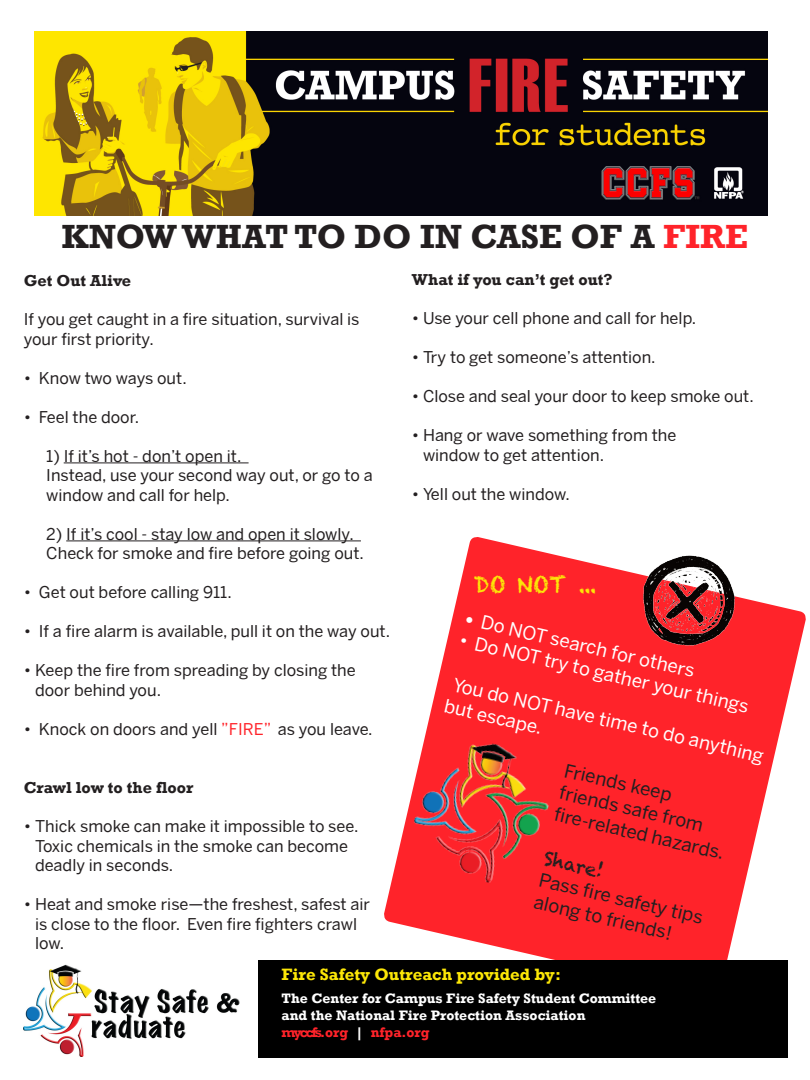
<style>
.page{position:relative;width:810px;height:1080px;background:#fff}
.page>*{position:absolute;margin:0;border:0;box-sizing:border-box;transform-origin:0 0}
.t1{font:700 34.38px "Rockwell";color:#231f20}
.t2{font:22.5px "Chalkduster";color:#fce707}
.t3{font:18.75px/22.5px "Benton Sans";color:#fff}
.t4{font:18.75px/22.5px "Benton Sans";color:#231f20}
.t5{font:700 16.88px "Rockwell";color:#fce707}
.t6{font:16.25px/19.5px "Benton Sans";color:#231f20}
.t7{font:700 16.25px "Rockwell";color:#231f20}
.t8{font:700 14.06px/16.9px "Rockwell";color:#fff}
.s1{color:#ff232a}
.s2{font-family:"Trebuchet MS";font-weight:700}
.s3{font-family:"Chalkduster"}
</style>
<div class="page">
<svg style="left:384px;top:537px;width:422px;height:423px;fill:#ff232a"></svg>
<hr style="left:64px;top:463px;width:185px;height:1px;background:#231f20">
<hr style="left:66px;top:541px;width:295px;height:1px;background:#231f20">
<img style="left:635px;top:547px;width:107px;height:107px">
<img style="left:404px;top:730px;width:155px;height:162px">
<div style="left:258px;top:960px;width:530px;height:97px;background:#000"></div>
<img style="left:24px;top:964px;width:216px;height:92px">
<img style="left:34px;top:32px;width:733px;height:183px">
<p class="t1" style="left:62px;top:215px;width:688px">KNOW WHAT TO DO IN CASE OF A <span class="s1">FIRE</span></p>
<p class="t7" style="left:412px;top:270px;width:202px">What if you can’t get out?</p>
<p class="t6" style="left:412px;top:309px;width:286px">• Use your cell phone and call for help.</p>
<p class="t6" style="left:412px;top:348px;width:245px">• Try to get someone’s attention.</p>
<p class="t6" style="left:412px;top:387px;width:344px">• Close and seal your door to keep smoke out.</p>
<p class="t6" style="left:423px;top:426px;width:255px;text-indent:-11px">• Hang or wave something from the window to get attention.</p>
<p class="t6" style="left:412px;top:484px;width:160px">• Yell out the window.</p>
<p class="t7" style="left:24px;top:271px;width:109px">Get Out Alive</p>
<p class="t6" style="left:24px;top:309px;width:337px">If you get caught in a fire situation, survival is your first priority.</p>
<p class="t6" style="left:24px;top:368px;width:164px">• Know two ways out.</p>
<p class="t6" style="left:24px;top:407px;width:117px">• Feel the door.</p>
<p class="t6" style="left:46px;top:446px;width:328px">1) If it’s hot - don’t open it.<br>Instead, use your second way out, or go to a window and call for help.</p>
<p class="t6" style="left:46px;top:524px;width:319px">2) If it’s cool - stay low and open it slowly.<br>Check for smoke and fire before going out.</p>
<p class="t6" style="left:24px;top:582px;width:209px">• Get out before calling 911.</p>
<p class="t6" style="left:24px;top:621px;width:368px">• If a fire alarm is available, pull it on the way out.</p>
<p class="t6" style="left:35px;top:660px;width:322px;text-indent:-11px">• Keep the fire from spreading by closing the door behind you.</p>
<p class="t6" style="left:24px;top:719px;width:350px">• Knock on doors and yell <span class="s1">”FIRE”</span> as you leave.</p>
<p class="t2" style="left:474px;top:571px;width:125px">DO NOT ...</p>
<p class="t3" style="left:467px;top:606px;width:237px;rotate:13deg"><span class="s2">•</span> Do NOT search for others</p>
<p class="t3" style="left:462px;top:628px;width:298px;rotate:13deg">• Do NOT try to gather your things</p>
<p class="t3" style="left:452px;top:672px;width:323px;rotate:13deg">You do NOT have time to do anything but escape.</p>
<p class="t4" style="left:567px;top:759px;width:175px;rotate:13deg">Friends keep friends safe from<br>fi re-related hazards.</p>
<p class="t7" style="left:24px;top:778px;width:171px">Crawl low to the floor</p>
<p class="t6" style="left:35px;top:816px;width:325px;text-indent:-11px">• Thick smoke can make it impossible to see.<br>Toxic chemicals in the smoke can become deadly in seconds.</p>
<p class="t6" style="left:35px;top:894px;width:336px;text-indent:-11px">• Heat and smoke rise—the freshest, safest air is close to the floor. Even fire fighters crawl low.</p>
<p class="t4" style="left:547px;top:846px;width:169px;rotate:13deg"><span class="s3">Share!<br></span>Pass fi re safety tips along to friends!</p>
<p class="t5" style="left:282px;top:964px;width:281px">Fire Safety Outreach provided by:</p>
<p class="t8" style="left:282px;top:990px;width:376px">The Center for Campus Fire Safety Student Committee and the National Fire Protection Association<br><span class="s1">myccfs.org</span> | <span class="s1">nfpa.org</span></p>
</div>
